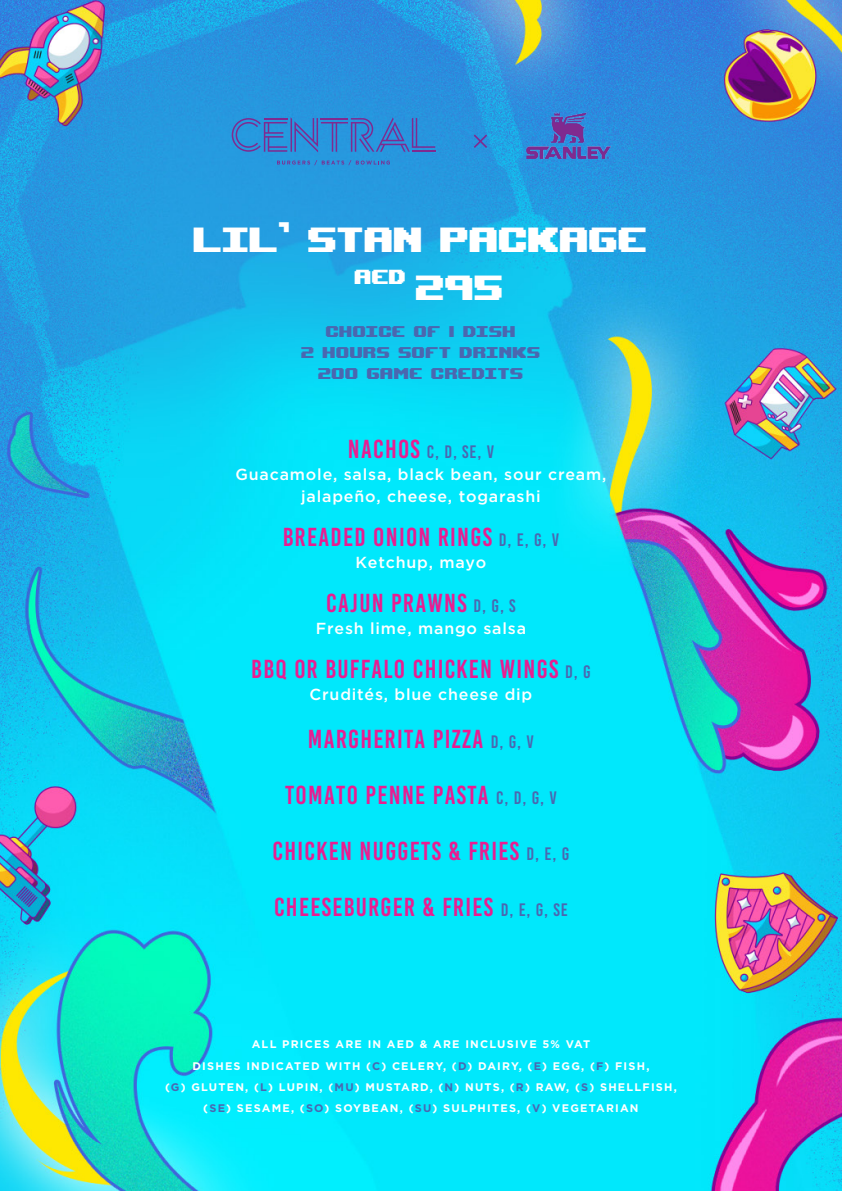
<style>
.page{position:relative;width:842px;height:1191px;background:#fff}
.page>*{position:absolute;margin:0;border:0;box-sizing:border-box;transform-origin:0 0}
.t1{font:48.8px "Upheaval TT BRK";color:#fff}
.t2{font:28.4px "Upheaval TT BRK";color:#fff}
.t3{font:26px/56px "Bebas Kai";letter-spacing:.05em;color:#e91d91;text-align:center}
.t4{font:21.8px/21px "Upheaval TT BRK";letter-spacing:.02em;color:#4a67b0;text-align:center}
.t5{font:18px "Bebas Kai";color:#4a67b0}
.t6{font:500 16px/22px "Gotham";letter-spacing:.05em;color:#fff;text-align:center}
.t7{font:700 11px/21.2px "Gotham";letter-spacing:.11em;color:#fff;text-align:center}
.s1{font-size:48.8px}
.s2{font-size:26px;color:#e91d91}
.s3{font-size:18px;color:#4a67b0}
.s4{color:#4a67b0}
.s5{color:#4a67b1}
</style>
<div class="page">
<img style="left:0;top:0;width:842px;height:1191px">
<svg style="left:232px;top:117px;width:203px;height:35px;background:#3a7ecc"></svg>
<svg style="left:277px;top:160px;width:113px;height:5px"></svg>
<img style="left:527px;top:112px;width:83px;height:46px">
<svg style="left:474px;top:134px;width:13px;height:14px"></svg>
<h1 class="t1" style="left:194px;top:215px;width:456px">LIL’ STAN PACKAGe</h1>
<h2 class="t2" style="left:355px;top:262px;width:151px">AED <span class="s1">295</span></h2>
<h3 class="t4" style="left:301px;top:320px;width:241px">choice of 1 dish<br>2 hours soft drinks<br>200 game credits</h3>
<h3 class="t5" style="left:348px;top:442px;width:148px"><span class="s2">NACHOS</span> C, D, SE, V</h3>
<h3 class="t6" style="left:236px;top:463px;width:372px">Guacamole, salsa, black bean, sour cream, jalapeño, cheese, togarashi</h3>
<h3 class="t3" style="left:283px;top:509px;width:278px">BREADED ONION RINGS <span class="s3">D, E, G, V</span></h3>
<h3 class="t6" style="left:356px;top:551px;width:132px">Ketchup, mayo</h3>
<h3 class="t3" style="left:326px;top:575px;width:191px">CAJUN PRAWNS <span class="s3">D, G, S</span></h3>
<h3 class="t6" style="left:316px;top:617px;width:212px">Fresh lime, mango salsa</h3>
<h3 class="t3" style="left:251px;top:641px;width:341px">BBQ OR BUFFALO CHICKEN WINGS <span class="s3">D, G</span></h3>
<h3 class="t6" style="left:310px;top:683px;width:224px">Crudités, blue cheese dip</h3>
<h3 class="t3" style="left:273px;top:711px;width:298px">MARGHERITA PIZZA <span class="s3">D, G, V<br></span>TOMATO PENNE PASTA <span class="s3">C, D, G, V<br></span>CHICKEN NUGGETS &amp; FRIES <span class="s3">D, E, G<br></span>CHEESEBURGER &amp; FRIES <span class="s3">D, E, G, SE</span></h3>
<p class="t7" style="left:165px;top:1033px;width:513px">ALL PRICES ARE IN AED &amp; ARE INCLUSIVE 5% VAT<br>DISHES INDICATED WITH (<span class="s4">C</span>) CELERY, (<span class="s5">D</span>) DAIRY, (<span class="s5">E</span>) EGG, (<span class="s5">F</span>) FISH,<br>(<span class="s5">G</span>) GLUTEN, (<span class="s5">L</span>) LUPIN, (<span class="s5">MU</span>) MUSTARD, (<span class="s5">N</span>) NUTS, (<span class="s5">R</span>) RAW, (<span class="s5">S</span>) SHELLFISH, (<span class="s5">SE</span>) SESAME, (<span class="s5">SO</span>) SOYBEAN, (<span class="s5">SU</span>) SULPHITES, (<span class="s5">V</span>) VEGETARIAN</p>
</div>
